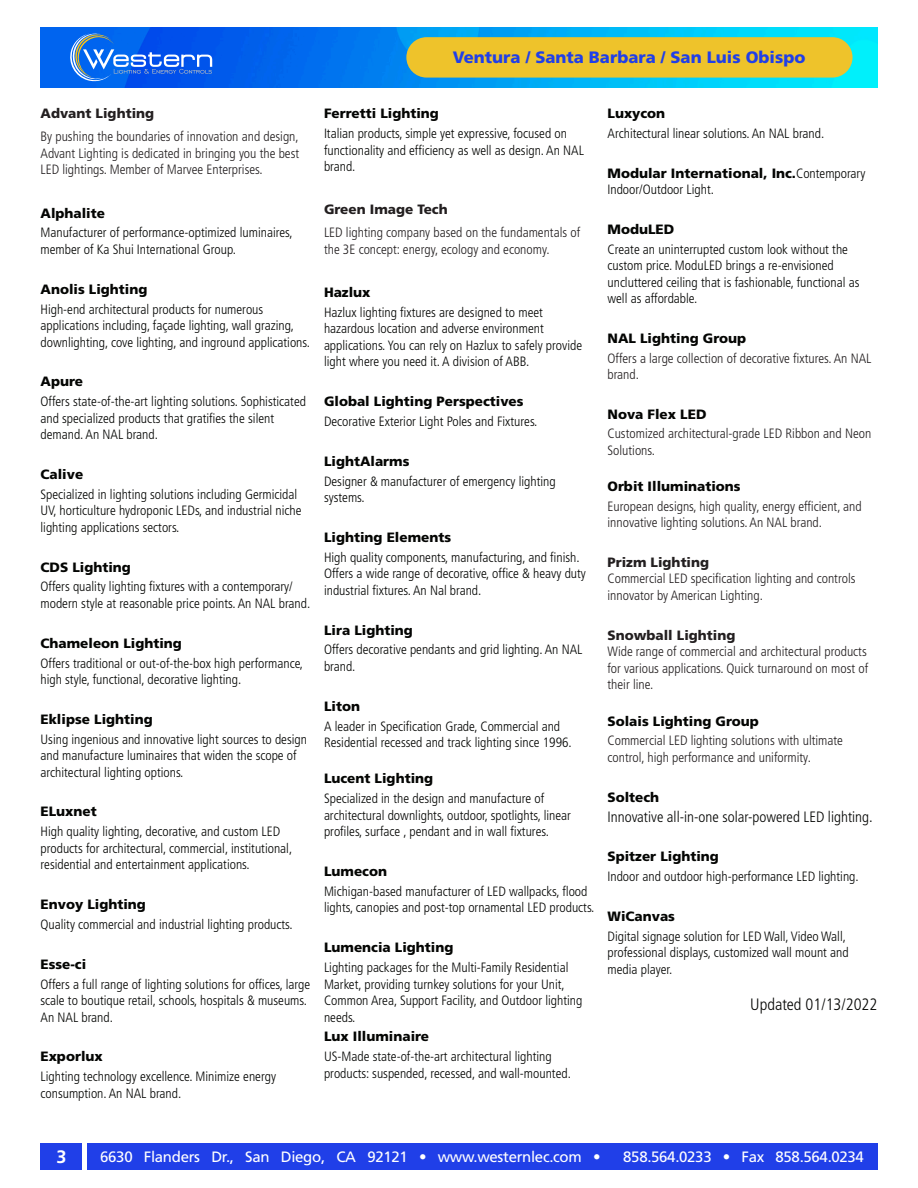
<style>
.page{position:relative;width:918px;height:1188px;background:#fff}
.page>*{position:absolute;margin:0;border:0;box-sizing:border-box;transform-origin:0 0}
.t1{font:700 18px "Frutiger LT Std";color:#fff}
.Line_Name{font:900 16.5px "Frutiger LT Std";color:#203fe8}
.t2{font:300 condensed 16.5px "Frutiger LT Std";color:#040503}
.t3{font:15px "Frutiger LT Std";letter-spacing:-.02em;color:#fff}
.Line_Name-2{font:300 condensed 15px "Frutiger LT Std";color:#040503}
.Line_Name-3{font:300 condensed 13.5px/16.5px "Frutiger LT Std";color:#040503}
.Line_Name_rev{font:300 condensed 13.5px/16.5px "Frutiger LT Std";color:#231f20;text-align:justify}
.Line_Name-4{font:900 13.5px "Frutiger LT Std";color:#040503}
.Line_Name-5{font:300 condensed 13.5px/16.5px "Frutiger LT Std";color:#231f20}
.Line_Name_rev-2{font:900 13.5px "Frutiger LT Std";color:#231f20}
.s1{font-weight:900;font-stretch:normal}
</style>
<div class="page">
<img style="left:40px;top:27px;width:838px;height:61px">
<svg style="left:70px;top:34px;width:142px;height:47px;background:#2a73e9"></svg>
<div style="left:40px;top:1143px;width:42px;height:27px;background:#203fe8"></div>
<div style="left:87px;top:1143px;width:791px;height:27px;background:#203fe8"></div>
<div style="left:406px;top:37px;width:447px;height:41px;background:#eec32b;border-radius:20px"></div>
<p class="Line_Name" style="left:453px;top:47px;width:354px">Ventura / Santa Barbara / San Luis Obispo</p>
<p class="Line_Name_rev-2" style="left:40px;top:105px;width:115px">Advant Lighting</p>
<p class="Line_Name_rev" style="left:40px;top:129px;width:260px">By pushing the boundaries of innovation and design, Advant Lighting is dedicated in bringing you the best LED lightings. Member of Marvee Enterprises.</p>
<p class="Line_Name-4" style="left:40px;top:205px;width:66px">Alphalite</p>
<p class="Line_Name-3" style="left:40px;top:225px;width:254px">Manufacturer of performance-optimized luminaires, member of Ka Shui International Group.</p>
<p class="Line_Name-4" style="left:40px;top:281px;width:108px">Anolis Lighting</p>
<p class="Line_Name-3" style="left:40px;top:301px;width:271px">High-end architectural products for numerous applications including, façade lighting, wall grazing, downlighting, cove lighting, and inground applications.</p>
<p class="Line_Name-4" style="left:40px;top:373px;width:44px">Apure</p>
<p class="Line_Name-3" style="left:40px;top:393px;width:267px">Offers state-of-the-art lighting solutions. Sophisticated and specialized products that gratifies the silent demand. An NAL brand.</p>
<p class="Line_Name-4" style="left:40px;top:466px;width:44px">Calive</p>
<p class="Line_Name-3" style="left:40px;top:486px;width:263px">Specialized in lighting solutions including Germicidal<br>UV, horticulture hydroponic LEDs, and industrial niche lighting applications sectors.</p>
<p class="Line_Name-4" style="left:40px;top:559px;width:92px">CDS Lighting</p>
<p class="Line_Name-3" style="left:40px;top:579px;width:271px">Offers quality lighting fixtures with a contemporary/ modern style at reasonable price points. An NAL brand.</p>
<p class="Line_Name-4" style="left:40px;top:635px;width:143px">Chameleon Lighting</p>
<p class="Line_Name-3" style="left:40px;top:655px;width:264px">Offers traditional or out-of-the-box high performance, high style, functional, decorative lighting.</p>
<p class="Line_Name-4" style="left:40px;top:711px;width:114px">Eklipse Lighting</p>
<p class="Line_Name-3" style="left:40px;top:731px;width:268px">Using ingenious and innovative light sources to design and manufacture luminaires that widen the scope of architectural lighting options.</p>
<p class="Line_Name-4" style="left:40px;top:803px;width:58px">ELuxnet</p>
<p class="Line_Name-3" style="left:40px;top:824px;width:253px">High quality lighting, decorative, and custom LED products for architectural, commercial, institutional, residential and entertainment applications.</p>
<p class="Line_Name-4" style="left:40px;top:896px;width:107px">Envoy Lighting</p>
<p class="Line_Name-3" style="left:40px;top:916px;width:254px">Quality commercial and industrial lighting products.</p>
<p class="Line_Name-4" style="left:40px;top:956px;width:47px">Esse-ci</p>
<p class="Line_Name-3" style="left:40px;top:976px;width:271px">Offers a full range of lighting solutions for offices, large scale to boutique retail, schools, hospitals &amp; museums.<br>An NAL brand.</p>
<p class="Line_Name-4" style="left:40px;top:1048px;width:64px">Exporlux</p>
<p class="Line_Name-3" style="left:40px;top:1068px;width:237px">Lighting technology excellence. Minimize energy consumption. An NAL brand.</p>
<p class="Line_Name-4" style="left:324px;top:105px;width:116px">Ferretti Lighting</p>
<p class="Line_Name-3" style="left:324px;top:125px;width:261px">Italian products, simple yet expressive, focused on functionality and efficiency as well as design. An NAL brand.</p>
<p class="Line_Name_rev-2" style="left:324px;top:201px;width:125px">Green Image Tech</p>
<p class="Line_Name_rev" style="left:324px;top:225px;width:258px">LED lighting company based on the fundamentals of the 3E concept: energy, ecology and economy.</p>
<p class="Line_Name-4" style="left:324px;top:284px;width:48px">Hazlux</p>
<p class="Line_Name-3" style="left:324px;top:304px;width:260px">Hazlux lighting fixtures are designed to meet hazardous location and adverse environment applications. You can rely on Hazlux to safely provide light where you need it. A division of ABB.</p>
<p class="Line_Name-4" style="left:324px;top:393px;width:201px">Global Lighting Perspectives</p>
<p class="Line_Name-3" style="left:324px;top:413px;width:215px">Decorative Exterior Light Poles and Fixtures.</p>
<p class="Line_Name-4" style="left:324px;top:453px;width:87px">LightAlarms</p>
<p class="Line_Name-3" style="left:324px;top:473px;width:233px">Designer &amp; manufacturer of emergency lighting systems.</p>
<p class="Line_Name-4" style="left:324px;top:529px;width:129px">Lighting Elements</p>
<p class="Line_Name-3" style="left:324px;top:549px;width:263px">High quality components, manufacturing, and finish.<br>Offers a wide range of decorative, office &amp; heavy duty industrial fixtures. An Nal brand.</p>
<p class="Line_Name-4" style="left:324px;top:622px;width:90px">Lira Lighting</p>
<p class="Line_Name-3" style="left:324px;top:642px;width:260px">Offers decorative pendants and grid lighting. An NAL brand.</p>
<p class="Line_Name-4" style="left:324px;top:698px;width:38px">Liton</p>
<p class="Line_Name-3" style="left:324px;top:718px;width:249px">A leader in Specification Grade, Commercial and<br>Residential recessed and track lighting since 1996.</p>
<p class="Line_Name-4" style="left:324px;top:770px;width:111px">Lucent Lighting</p>
<p class="Line_Name-3" style="left:324px;top:791px;width:249px">Specialized in the design and manufacture of architectural downlights, outdoor, spotlights, linear profiles, surface , pendant and in wall fixtures.</p>
<p class="Line_Name-4" style="left:324px;top:863px;width:65px">Lumecon</p>
<p class="Line_Name-3" style="left:324px;top:883px;width:272px">Michigan-based manufacturer of LED wallpacks, flood lights, canopies and post-top ornamental LED products.</p>
<p class="Line_Name-4" style="left:324px;top:939px;width:131px">Lumencia Lighting</p>
<p class="Line_Name-3" style="left:324px;top:959px;width:260px">Lighting packages for the Multi-Family Residential Market, providing turnkey solutions for your Unit, Common Area, Support Facility, and Outdoor lighting needs.</p>
<p class="Line_Name-4" style="left:324px;top:1028px;width:107px">Lux Illuminaire</p>
<p class="Line_Name-3" style="left:324px;top:1049px;width:248px">US-Made state-of-the-art architectural lighting products: suspended, recessed, and wall-mounted.</p>
<p class="Line_Name-4" style="left:608px;top:105px;width:59px">Luxycon</p>
<p class="Line_Name-3" style="left:608px;top:125px;width:218px">Architectural linear solutions. An NAL brand.</p>
<p class="Line_Name-3" style="left:608px;top:165px;width:259px"><span class="s1">Modular International, Inc.</span>Contemporary<br>Indoor/Outdoor Light.</p>
<p class="Line_Name-4" style="left:608px;top:221px;width:68px">ModuLED</p>
<p class="Line_Name-3" style="left:608px;top:241px;width:253px">Create an uninterrupted custom look without the custom price. ModuLED brings a re-envisioned uncluttered ceiling that is fashionable, functional as well as affordable.</p>
<p class="Line_Name-4" style="left:608px;top:330px;width:140px">NAL Lighting Group</p>
<p class="Line_Name-5" style="left:608px;top:350px;width:266px">Offers a large collection of decorative fixtures. An NAL brand.</p>
<p class="Line_Name-4" style="left:608px;top:406px;width:101px">Nova Flex LED</p>
<p class="Line_Name-5" style="left:607px;top:425px;width:265px">Customized architectural-grade LED Ribbon and Neon<br>Solutions.</p>
<p class="Line_Name-4" style="left:607px;top:478px;width:135px">Orbit Illuminations</p>
<p class="Line_Name-5" style="left:607px;top:498px;width:256px">European designs, high quality, energy efficient, and innovative lighting solutions. An NAL brand.</p>
<p class="Line_Name_rev-2" style="left:608px;top:554px;width:103px">Prizm Lighting</p>
<p class="Line_Name_rev" style="left:608px;top:571px;width:250px">Commercial LED specification lighting and controls innovator by American Lighting.</p>
<p class="Line_Name_rev-2" style="left:608px;top:627px;width:129px">Snowball Lighting</p>
<p class="Line_Name_rev" style="left:608px;top:643px;width:262px">Wide range of commercial and architectural products for various applications. Quick turnaround on most of their line.</p>
<p class="Line_Name-4" style="left:608px;top:713px;width:153px">Solais Lighting Group</p>
<p class="Line_Name-5" style="left:608px;top:733px;width:237px">Commercial LED lighting solutions with ultimate control, high performance and uniformity.</p>
<p class="Line_Name-4" style="left:608px;top:789px;width:53px">Soltech</p>
<p class="Line_Name-2" style="left:608px;top:808px;width:267px">Innovative all-in-one solar-powered LED lighting.</p>
<p class="Line_Name-4" style="left:608px;top:848px;width:113px">Spitzer Lighting</p>
<p class="Line_Name-3" style="left:608px;top:868px;width:253px">Indoor and outdoor high-performance LED lighting.</p>
<p class="Line_Name-4" style="left:608px;top:908px;width:69px">WiCanvas</p>
<p class="Line_Name-3" style="left:607px;top:928px;width:243px">Digital signage solution for LED Wall, Video Wall, professional displays, customized wall mount and media player.</p>
<p class="t2" style="left:750px;top:995px;width:129px">Updated 01/13/2022</p>
<p class="t1" style="left:56px;top:1146px;width:12px">3</p>
<p class="t3" style="left:100px;top:1148px;width:502px">6630 Flanders Dr., San Diego, CA 92121 • www.westernlec.com •</p>
<p class="t3" style="left:623px;top:1148px;width:242px">858.564.0233 • Fax 858.564.0234</p>
</div>
